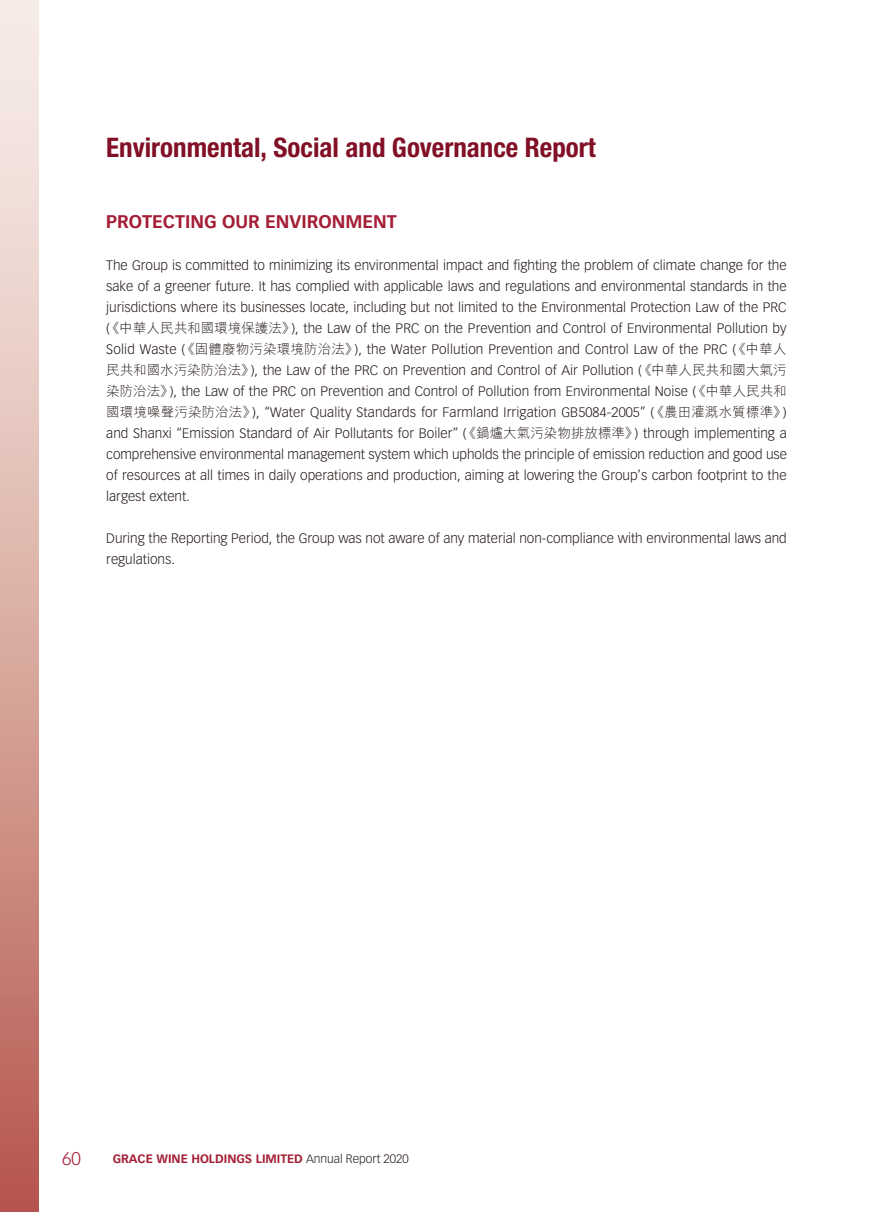
<style>
.page{position:relative;width:893px;height:1212px;background:#fff}
.page>*{position:absolute;margin:0;border:0;box-sizing:border-box;transform-origin:0 0}
.t1{font:700 condensed 27px "Helvetica Neue LT Std";color:#811026}
.t2{font:700 18px "Vectora LT Std";color:#a41f35}
.t3{font:300 18px "Vectora LT Std";color:#a41f35}
.t4{font:300 13.5px/21px "Vectora LT Std";color:#231916;text-align:justify}
.t5{font:700 12px "Vectora LT Std";color:#a41f35}
.s1{font-family:"M Hei HK"}
.s2{font-weight:300;color:#231916}
</style>
<div class="page">
<div style="left:0;top:0;width:38px;height:1212px;background:linear-gradient(to bottom,#fcf9f4,#b85c52)"></div>
<h1 class="t1" style="left:106px;top:131px;width:491px">Environmental, Social and Governance Report</h1>
<h2 class="t2" style="left:106px;top:210px;width:292px">PROTECTING OUR ENVIRONMENT</h2>
<p class="t4" style="left:106px;top:254px;width:682px">The Group is committed to minimizing its environmental impact and fighting the problem of climate change for the sake of a greener future. It has complied with applicable laws and regulations and environmental standards in the jurisdictions where its businesses locate, including but not limited to the Environmental Protection Law of the PRC (<span class="s1">《中華人民共和國環境保護法》</span>), the Law of the PRC on the Prevention and Control of Environmental Pollution by Solid Waste (<span class="s1">《固體廢物污染環境防治法》</span>), the Water Pollution Prevention and Control Law of the PRC (<span class="s1">《中華人民共和國水污染防治法》</span>), the Law of the PRC on Prevention and Control of Air Pollution (<span class="s1">《中華人民共和國大氣污染防治法》</span>), the Law of the PRC on Prevention and Control of Pollution from Environmental Noise (<span class="s1">《中華人民共和國環境噪聲污染防治法》</span>), “Water Quality Standards for Farmland Irrigation GB5084-2005” (<span class="s1">《農田灌溉水質標準》</span>) and Shanxi “Emission Standard of Air Pollutants for Boiler” (<span class="s1">《鍋爐大氣污染物排放標準》</span>) through implementing a comprehensive environmental management system which upholds the principle of emission reduction and good use of resources at all times in daily operations and production, aiming at lowering the Group’s carbon footprint to the largest extent.</p>
<p class="t4" style="left:106px;top:527px;width:682px">During the Reporting Period, the Group was not aware of any material non-compliance with environmental laws and regulations.</p>
<h2 class="t3" style="left:62px;top:1148px;width:20px">60</h2>
<p class="t5" style="left:113px;top:1151px;width:297px">GRACE WINE HOLDINGS LIMITED <span class="s2">Annual Report 2020</span></p>
</div>
